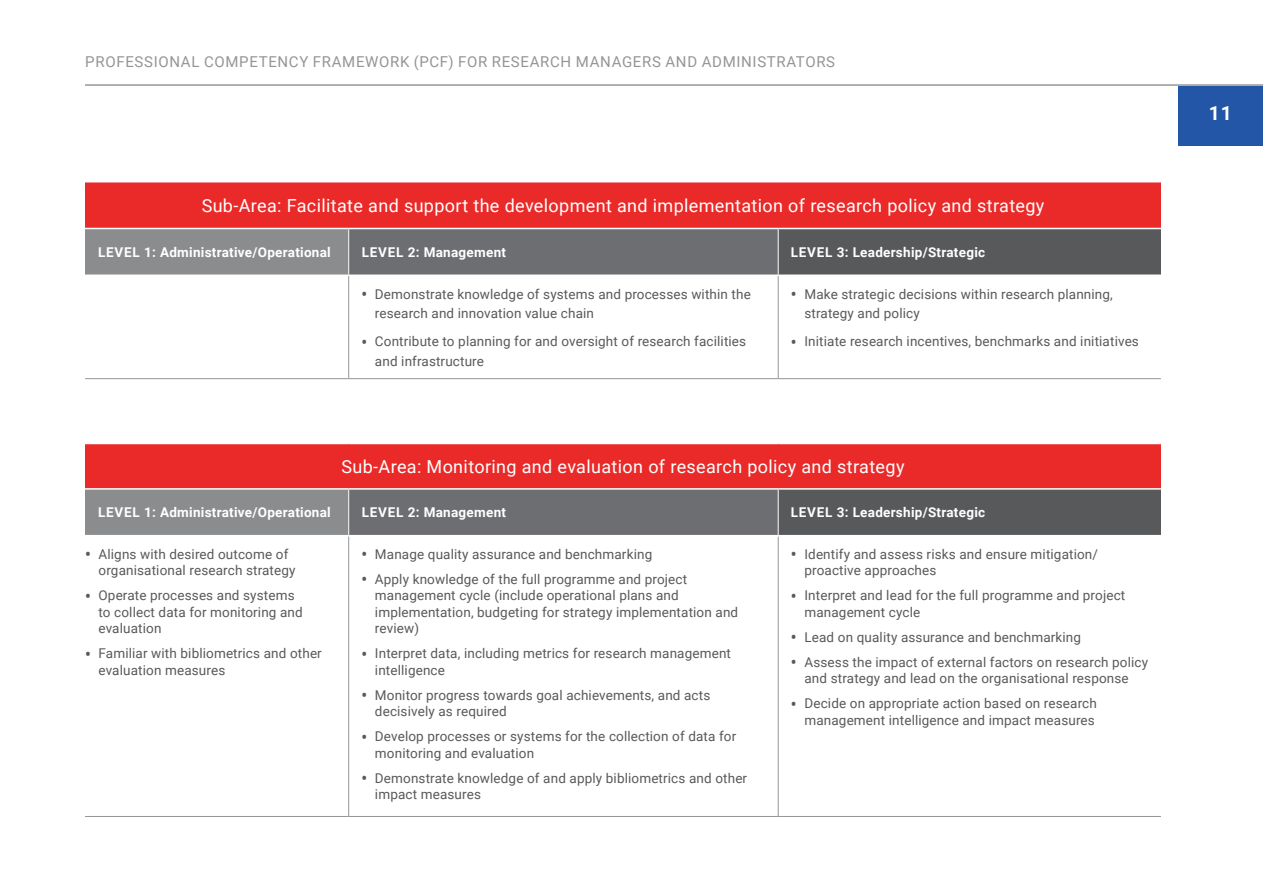
<style>
.page{position:relative;width:1263px;height:893px;background:#fff}
.page>*{position:absolute;margin:0;border:0;box-sizing:border-box;transform-origin:0 0}
.t1{font:700 19.5px "Roboto";color:#fff}
.t2{font:18px "Roboto";letter-spacing:.02em;color:#fff}
.t3{font:15px "Roboto";letter-spacing:.045em;color:#939598}
.t4{font:13.5px/16.5px "Roboto";letter-spacing:.01em;color:#58595b}
.t5{font:700 13.5px "Roboto";letter-spacing:.02em;color:#fff}
.s1{font-weight:500;font-size:16.5px}
</style>
<div class="page">
<div style="left:1178px;top:86px;width:85px;height:59px;background:#2356a7"></div>
<hr style="left:85px;top:84px;width:1178px;height:2px;background:#939598">
<div style="left:85px;top:443px;width:1076px;height:46px;background:#ea2a29"></div>
<div style="left:85px;top:489px;width:264px;height:47px;background:#8a8c8e"></div>
<div style="left:349px;top:489px;width:429px;height:47px;background:#6d6e71"></div>
<div style="left:778px;top:489px;width:383px;height:47px;background:#58595b"></div>
<hr style="left:348px;top:536px;width:1px;height:280px;background:#939598">
<hr style="left:778px;top:536px;width:1px;height:280px;background:#939598">
<hr style="left:85px;top:816px;width:264px;height:1px;background:#939598">
<hr style="left:349px;top:816px;width:429px;height:1px;background:#939598">
<hr style="left:778px;top:816px;width:383px;height:1px;background:#939598">
<hr style="left:85px;top:443px;width:264px;height:1px;background:#fff">
<hr style="left:349px;top:443px;width:429px;height:1px;background:#fff">
<hr style="left:778px;top:443px;width:383px;height:1px;background:#fff">
<hr style="left:85px;top:488px;width:264px;height:2px;background:#fff">
<hr style="left:349px;top:488px;width:429px;height:2px;background:#fff">
<hr style="left:778px;top:488px;width:383px;height:2px;background:#fff">
<hr style="left:85px;top:535px;width:264px;height:1px;background:#fff">
<hr style="left:349px;top:535px;width:429px;height:1px;background:#fff">
<hr style="left:778px;top:535px;width:383px;height:1px;background:#fff">
<hr style="left:348px;top:490px;width:1px;height:45px;background:#fff">
<hr style="left:778px;top:490px;width:1px;height:45px;background:#fff">
<div style="left:85px;top:182px;width:1076px;height:46px;background:#ea2a29"></div>
<div style="left:85px;top:228px;width:264px;height:47px;background:#8a8c8e"></div>
<div style="left:349px;top:228px;width:429px;height:47px;background:#6d6e71"></div>
<div style="left:778px;top:228px;width:383px;height:47px;background:#58595b"></div>
<hr style="left:85px;top:228px;width:264px;height:1px;background:#fff">
<hr style="left:349px;top:228px;width:429px;height:1px;background:#fff">
<hr style="left:778px;top:228px;width:383px;height:1px;background:#fff">
<hr style="left:348px;top:276px;width:1px;height:102px;background:#939598">
<hr style="left:778px;top:276px;width:1px;height:102px;background:#939598">
<hr style="left:348px;top:229px;width:1px;height:46px;background:#fff">
<hr style="left:778px;top:229px;width:1px;height:46px;background:#fff">
<hr style="left:85px;top:378px;width:264px;height:1px;background:#939598">
<hr style="left:349px;top:378px;width:429px;height:1px;background:#939598">
<hr style="left:778px;top:378px;width:383px;height:1px;background:#939598">
<p class="t3" style="left:85px;top:51px;width:751px">PROFESSIONAL COMPETENCY FRAMEWORK (PCF) FOR RESEARCH MANAGERS AND ADMINISTRATORS</p>
<h2 class="t2" style="left:202px;top:193px;width:844px">Sub-Area: Facilitate and support the development and implementation of research policy and strategy</h2>
<p class="t5" style="left:98px;top:243px;width:234px">LEVEL 1: Administrative/Operational</p>
<p class="t5" style="left:362px;top:243px;width:146px">LEVEL 2: Management</p>
<p class="t5" style="left:791px;top:243px;width:196px">LEVEL 3: Leadership/Strategic</p>
<p class="t4" style="left:375px;top:284px;width:377px;line-height:19.5px;text-indent:-14px"><span class="s1">•</span> Demonstrate knowledge of systems and processes within the research and innovation value chain</p>
<p class="t4" style="left:375px;top:331px;width:373px;line-height:19.5px;text-indent:-14px"><span class="s1">•</span> Contribute to planning for and oversight of research facilities and infrastructure</p>
<p class="t4" style="left:804px;top:284px;width:310px;line-height:19.5px;text-indent:-14px"><span class="s1">•</span> Make strategic decisions within research planning, strategy and policy</p>
<p class="t4" style="left:791px;top:333px;width:349px"><span class="s1">•</span> Initiate research incentives, benchmarks and initiatives</p>
<h2 class="t2" style="left:341px;top:454px;width:564px">Sub-Area: Monitoring and evaluation of research policy and strategy</h2>
<p class="t5" style="left:98px;top:503px;width:234px">LEVEL 1: Administrative/Operational</p>
<p class="t5" style="left:362px;top:503px;width:146px">LEVEL 2: Management</p>
<p class="t5" style="left:791px;top:503px;width:196px">LEVEL 3: Leadership/Strategic</p>
<p class="t4" style="left:99px;top:545px;width:199px;text-indent:-14px"><span class="s1">•</span> Aligns with desired outcome of organisational research strategy</p>
<p class="t4" style="left:99px;top:587px;width:206px;text-indent:-14px"><span class="s1">•</span> Operate processes and systems to collect data for monitoring and evaluation</p>
<p class="t4" style="left:99px;top:645px;width:225px;text-indent:-14px"><span class="s1">•</span> Familiar with bibliometrics and other evaluation measures</p>
<p class="t4" style="left:804px;top:545px;width:295px;text-indent:-14px"><span class="s1">•</span> Identify and assess risks and ensure mitigation/ proactive approaches</p>
<p class="t4" style="left:804px;top:587px;width:322px;text-indent:-14px"><span class="s1">•</span> Interpret and lead for the full programme and project management cycle</p>
<p class="t4" style="left:791px;top:628px;width:292px"><span class="s1">•</span> Lead on quality assurance and benchmarking</p>
<p class="t4" style="left:791px;top:653px;width:359px;text-align:center"><span class="s1">•</span> Assess the impact of external factors on research policy and strategy and lead on the organisational response</p>
<p class="t4" style="left:791px;top:695px;width:307px;text-align:right"><span class="s1">•</span> Decide on appropriate action based on research management intelligence and impact measures</p>
<p class="t4" style="left:361px;top:545px;width:292px"><span class="s1">•</span> Manage quality assurance and benchmarking</p>
<p class="t4" style="left:375px;top:570px;width:365px;text-indent:-14px"><span class="s1">•</span> Apply knowledge of the full programme and project management cycle (include operational plans and implementation, budgeting for strategy implementation and review)</p>
<p class="t4" style="left:375px;top:645px;width:358px;text-indent:-14px"><span class="s1">•</span> Interpret data, including metrics for research management intelligence</p>
<p class="t4" style="left:375px;top:686px;width:337px;text-indent:-14px"><span class="s1">•</span> Monitor progress towards goal achievements, and acts decisively as required</p>
<p class="t4" style="left:375px;top:728px;width:363px;text-indent:-14px"><span class="s1">•</span> Develop processes or systems for the collection of data for monitoring and evaluation</p>
<p class="t4" style="left:375px;top:769px;width:374px;text-indent:-14px"><span class="s1">•</span> Demonstrate knowledge of and apply bibliometrics and other impact measures</p>
<h1 class="t1" style="left:1209px;top:100px;width:25px">11</h1>
</div>
